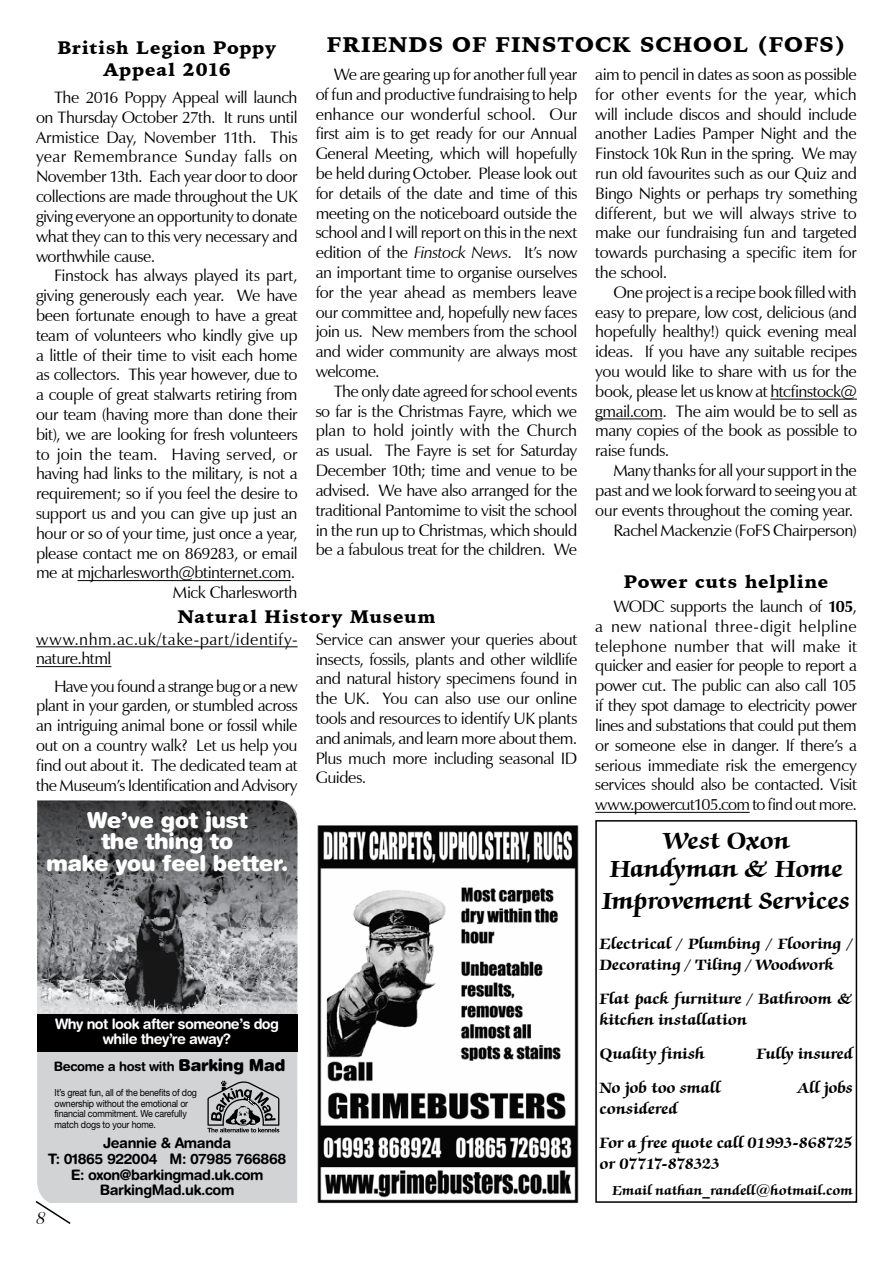
<style>
.page{position:relative;width:893px;height:1263px;background:#fff}
.page>*{position:absolute;margin:0;border:0;box-sizing:border-box;transform-origin:0 0}
.No_Spacing{font:700 27px/32.4px "Zapf Chancery IT Cby BT";letter-spacing:.02em;color:#000}
.t1{font:900 21.9px/21.9px "Helvetica Rounded";letter-spacing:-.02em;color:#fff;text-align:center}
.Headline{font:900 21px "Iowan Old Style BT";letter-spacing:.05em;color:#000}
.Subhead_1{font:900 18px/21.6px "Iowan Old Style BT";letter-spacing:.04em;color:#000;text-align:center}
.No_Spacing-2{font:700 17.25px/20.7px "Zapf Chancery IT Cby BT";letter-spacing:.015em;color:#000}
.No_Spacing-3{font:700 17.25px/20.7px "Zapf Chancery IT Cby BT";letter-spacing:-.015em;color:#000}
.Text{font:16.5px/19.8px "Zapf Humanist 601 BT";letter-spacing:-.025em;color:#000;text-align:justify}
.Text__1{font:16.5px/19.8px "Zapf Humanist 601 BT";letter-spacing:-.03em;color:#000;text-align:justify}
.Text-2{font:16.5px/19.8px "Zapf Humanist 601 BT";letter-spacing:.025em;color:#000}
.t2{font:italic 16.5px "Arrus BT";color:#000}
.No_Spacing-4{font:700 15px "Zapf Chancery IT Cby BT";letter-spacing:.03em;color:#000}
.t3{font:700 14.4px/15.8px "Helvetica Rounded";letter-spacing:-.025em;color:#000;text-align:center}
.t4{font:700 14.4px/15.6px "Helvetica Rounded";letter-spacing:-.04em;color:#fff;text-align:center}
.t5{font:700 13.05px "Helvetica Rounded";letter-spacing:-.025em;color:#000}
.t6{font:12.3px "Helvetica";color:#000}
.t7{font:9.9px/10.5px "Helvetica Neue";letter-spacing:-.02em;color:#000;scale:.9 1}
.s1{font-style:italic}
.s2{font-weight:700}
.s3{font-weight:900;font-size:16.5px}
</style>
<div class="page">
<img style="left:37px;top:966px;width:260px;height:49px">
<img style="left:37px;top:800px;width:260px;height:166px">
<div style="left:37px;top:1015px;width:260px;height:37px;background:#000"></div>
<img style="left:317px;top:825px;width:262px;height:379px">
<div style="left:595px;top:820px;width:262px;height:383px;border:2px solid #000"></div>
<svg style="left:35px;top:1034px;width:263px;height:190px"></svg>
<hr style="left:78px;top:580px;width:213px;height:1px;background:#000">
<hr style="left:770px;top:399px;width:87px;height:1px;background:#000">
<hr style="left:595px;top:418px;width:67px;height:1px;background:#000">
<hr style="left:595px;top:812px;width:155px;height:1px;background:#000">
<hr style="left:36px;top:646px;width:262px;height:1px;background:#000">
<hr style="left:36px;top:666px;width:75px;height:1px;background:#000">
<p class="Headline" style="left:327px;top:31px;width:520px">FRIENDS OF FINSTOCK SCHOOL (FOFS)</p>
<p class="Text" style="left:316px;top:64px;width:263px;text-indent:18px">We are gearing up for another full year of fun and productive fundraising to help enhance our wonderful school. Our first aim is to get ready for our Annual General Meeting, which will hopefully be held during October. Please look out for details of the date and time of this meeting on the noticeboard outside the school and I will report on this in the next edition of the <span class="s1">Finstock News</span>. It’s now an important time to organise ourselves for the year ahead as members leave our committee and, hopefully new faces join us. New members from the school and wider community are always most welcome.</p>
<p class="Text" style="left:316px;top:381px;width:263px;text-indent:18px">The only date agreed for school events so far is the Christmas Fayre, which we plan to hold jointly with the Church as usual. The Fayre is set for Saturday December 10th; time and venue to be advised. We have also arranged for the traditional Pantomime to visit the school in the run up to Christmas, which should be a fabulous treat for the children. We</p>
<p class="Subhead_1" style="left:58px;top:37px;width:220px">British Legion Poppy<br>Appeal 2016</p>
<p class="Text__1" style="left:36px;top:88px;width:263px;text-indent:18px">The 2016 Poppy Appeal will launch on Thursday October 27th. It runs until Armistice Day, November 11th. This year Remembrance Sunday falls on November 13th. Each year door to door collections are made throughout the UK giving everyone an opportunity to donate what they can to this very necessary and worthwhile cause.</p>
<p class="Text" style="left:36px;top:266px;width:263px;text-indent:18px">Finstock has always played its part, giving generously each year. We have been fortunate enough to have a great team of volunteers who kindly give up a little of their time to visit each home as collectors. This year however, due to a couple of great stalwarts retiring from our team (having more than done their bit), we are looking for fresh volunteers to join the team. Having served, or having had links to the military, is not a requirement; so if you feel the desire to support us and you can give up just an hour or so of your time, just once a year, please contact me on 869283, or email me at mjcharlesworth@btinternet.com.</p>
<p class="Text" style="left:173px;top:583px;width:126px">Mick Charlesworth</p>
<p class="Text" style="left:595px;top:64px;width:263px">aim to pencil in dates as soon as possible for other events for the year, which will include discos and should include another Ladies Pamper Night and the Finstock 10k Run in the spring. We may run old favourites such as our Quiz and Bingo Nights or perhaps try something different, but we will always strive to make our fundraising fun and targeted towards purchasing a specific item for the school.</p>
<p class="Text" style="left:595px;top:282px;width:263px;text-indent:18px">One project is a recipe book filled with easy to prepare, low cost, delicious (and hopefully healthy!) quick evening meal ideas. If you have any suitable recipes you would like to share with us for the book, please let us know at htcfinstock@ gmail.com. The aim would be to sell as many copies of the book as possible to raise funds.</p>
<p class="Text" style="left:595px;top:460px;width:263px;text-indent:18px">Many thanks for all your support in the past and we look forward to seeing you at our events throughout the coming year.</p>
<p class="Text" style="left:613px;top:520px;width:245px">Rachel Mackenzie (FoFS Chairperson)</p>
<p class="Subhead_1" style="left:624px;top:570px;width:206px">Power cuts helpline</p>
<p class="Text__1" style="left:595px;top:596px;width:263px;text-indent:18px">WODC supports the launch of <span class="s2">105</span>, a new national three-digit helpline telephone number that will make it quicker and easier for people to report a power cut. The public can also call 105 if they spot damage to electricity power lines and substations that could put them or someone else in danger. If there’s a serious immediate risk the emergency services should also be contacted. Visit www.powercut105.com to find out more.</p>
<p class="Subhead_1" style="left:178px;top:606px;width:259px">Natural History Museum</p>
<p class="Text-2" style="left:36px;top:629px;width:263px">www.nhm.ac.uk/take-part/identify&shy;nature.html</p>
<p class="Text__1" style="left:36px;top:676px;width:263px;text-indent:18px">Have you found a strange bug or a new plant in your garden, or stumbled across an intriguing animal bone or fossil while out on a country walk? Let us help you find out about it. The dedicated team at the Museum’s Identification and Advisory</p>
<p class="Text__1" style="left:316px;top:629px;width:263px">Service can answer your queries about insects, fossils, plants and other wildlife and natural history specimens found in the UK. You can also use our online tools and resources to identify UK plants and animals, and learn more about them.<br>Plus much more including seasonal ID Guides.</p>
<p class="t6" style="left:42px;top:757px;width:301px">2066-BMad-Host5 60x93 ptrt A&amp;J bw.qxp_Layout 1 05</p>
<p class="t1" style="left:46px;top:808px;width:244px">We’ve got just<br>the thing to<br>make you feel better.</p>
<p class="No_Spacing" style="left:663px;top:826px;width:127px">West Oxon</p>
<p class="No_Spacing" style="left:603px;top:854px;width:249px">Handyman &amp; Home<br>Improvement Services</p>
<p class="No_Spacing-2" style="left:600px;top:934px;width:254px">Electrical / Plumbing / Flooring /<br>Decorating / Tiling / Woodwork</p>
<p class="No_Spacing-2" style="left:600px;top:989px;width:254px">Flat pack furniture / Bathroom &amp; kitchen installation</p>
<p class="No_Spacing-2" style="left:600px;top:1044px;width:106px">Quality finish</p>
<p class="No_Spacing-2" style="left:757px;top:1044px;width:97px">Fully insured</p>
<p class="No_Spacing-2" style="left:600px;top:1078px;width:122px">No job too small</p>
<p class="No_Spacing-2" style="left:798px;top:1078px;width:56px">All jobs</p>
<p class="No_Spacing-2" style="left:600px;top:1099px;width:79px">considered</p>
<p class="No_Spacing-3" style="left:600px;top:1133px;width:254px">For a free quote call 01993-868725 or 07717-878323</p>
<p class="No_Spacing-4" style="left:613px;top:1182px;width:242px">Email nathan_randell@hotmail.com</p>
<p class="t4" style="left:55px;top:1015px;width:225px">Why not look after someone’s dog while they’re away?</p>
<p class="t5" style="left:54px;top:1058px;width:233px">Become a host with <span class="s3">Barking Mad</span></p>
<p class="t7" style="left:55px;top:1087px;width:160px">It’s great fun, all of the benefits of dog ownership without the emotional or financial commitment. We carefully match dogs to your home.</p>
<p class="t3" style="left:48px;top:1135px;width:240px">Jeannie &amp; Amanda<br>T: 01865 922004 M: 07985 766868<br>E: oxon@barkingmad.uk.com<br>BarkingMad.uk.com</p>
<p class="t2" style="left:36px;top:1207px;width:11px">8</p>
</div>
